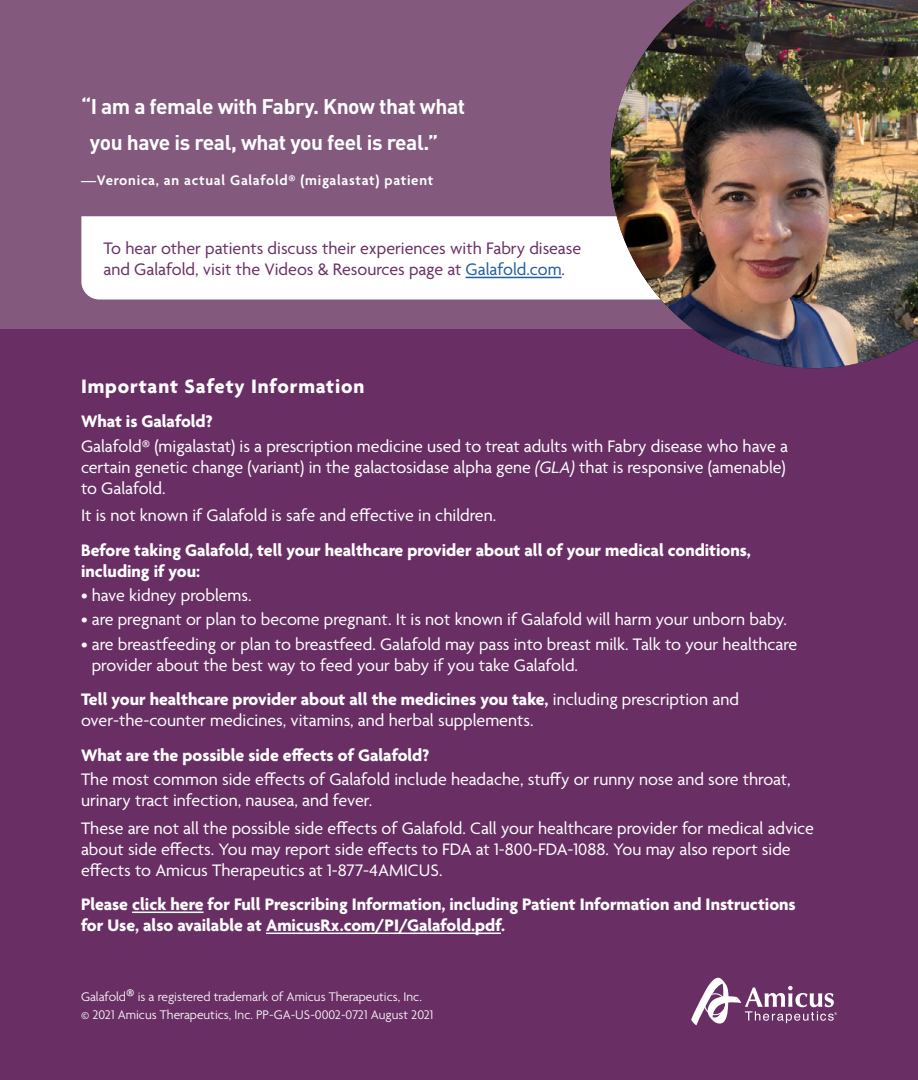
<style>
.page{position:relative;width:918px;height:1080px;background:#692f64}
.page>*{position:absolute;margin:0;border:0;box-sizing:border-box;transform-origin:0 0}
.t1{font:700 21px/36px "DIN Pro";letter-spacing:-.02em;color:#fff}
.t2{font:700 21px "Agenda";letter-spacing:.04em;color:#fff}
.t3{font:18px/21px "Agenda";color:#fff}
.t4{font:700 18px/21px "Agenda";color:#fff}
.t5{font:18px/21.6px "Agenda";color:#692f64}
.t6{font:600 15px "Agenda";letter-spacing:.05em;color:#fff}
.t7{font:300 13.5px/18px "Agenda";color:#fff}
.s1{color:#215e9e}
.s2{font-style:italic}
.s3{font-weight:700}
.s4{font-weight:400;font-size:18px}
</style>
<div class="page">
<hr style="left:132px;top:912px;width:72px;height:1px;background:#fff">
<hr style="left:266px;top:933px;width:235px;height:1px;background:#fff">
<div style="left:0;top:0;width:918px;height:328px;background:#83597e"></div>
<svg style="left:691px;top:978px;width:146px;height:47px"></svg>
<div style="left:81px;top:216px;width:529px;height:84px;background:#fff"></div>
<hr style="left:466px;top:277px;width:96px;height:1px;background:#215e9e">
<img style="left:610px;top:0;width:308px;height:368px">
<p class="t1" style="left:90px;top:87px;width:377px;text-indent:-9px">“I am a female with Fabry. Know that what you have is real, what you feel is real.”</p>
<p class="t6" style="left:81px;top:172px;width:354px">—Veronica, an actual Galafold® (migalastat) patient</p>
<p class="t5" style="left:104px;top:238px;width:479px">To hear other patients discuss their experiences with Fabry disease and Galafold, visit the Videos &amp; Resources page at <span class="s1">Galafold.com</span>.</p>
<p class="t2" style="left:81px;top:375px;width:285px">Important Safety Information</p>
<p class="t4" style="left:81px;top:412px;width:133px">What is Galafold?</p>
<p class="t3" style="left:81px;top:436px;width:708px;text-align:justify">Galafold® (migalastat) is a prescription medicine used to treat adults with Fabry disease who have a certain genetic change (variant) in the galactosidase alpha gene <span class="s2">(GLA)</span> that is responsive (amenable) to Galafold.</p>
<p class="t3" style="left:81px;top:506px;width:417px">It is not known if Galafold is safe and effective in children.</p>
<p class="t4" style="left:81px;top:541px;width:671px">Before taking Galafold, tell your healthcare provider about all of your medical conditions, including if you:</p>
<p class="t3" style="left:81px;top:586px;width:172px">• have kidney problems.</p>
<p class="t3" style="left:81px;top:610px;width:708px">• are pregnant or plan to become pregnant. It is not known if Galafold will harm your unborn baby.</p>
<p class="t3" style="left:92px;top:634px;width:707px;text-indent:-11px">• are breastfeeding or plan to breastfeed. Galafold may pass into breast milk. Talk to your healthcare provider about the best way to feed your baby if you take Galafold.</p>
<p class="t3" style="left:81px;top:690px;width:660px"><span class="s3">Tell your healthcare provider about all the medicines you take,</span> including prescription and over-the-counter medicines, vitamins, and herbal supplements.</p>
<p class="t4" style="left:81px;top:745px;width:350px">What are the possible side effects of Galafold?</p>
<p class="t3" style="left:81px;top:770px;width:711px">The most common side effects of Galafold include headache, stuffy or runny nose and sore throat, urinary tract infection, nausea, and fever.</p>
<p class="t3" style="left:81px;top:818px;width:734px">These are not all the possible side effects of Galafold. Call your healthcare provider for medical advice about side effects. You may report side effects to FDA at 1-800-FDA-1088. You may also report side effects to Amicus Therapeutics at 1-877-4AMICUS.</p>
<p class="t4" style="left:81px;top:895px;width:716px">Please click here for Full Prescribing Information, including Patient Information and Instructions for Use, also available at AmicusRx.com/PI/Galafold.pdf.</p>
<p class="t7" style="left:81px;top:989px;width:354px">Galafold<span class="s4">®</span> is a registered trademark of Amicus Therapeutics, Inc. © 2021 Amicus Therapeutics, Inc. PP-GA-US-0002-0721 August 2021</p>
</div>
